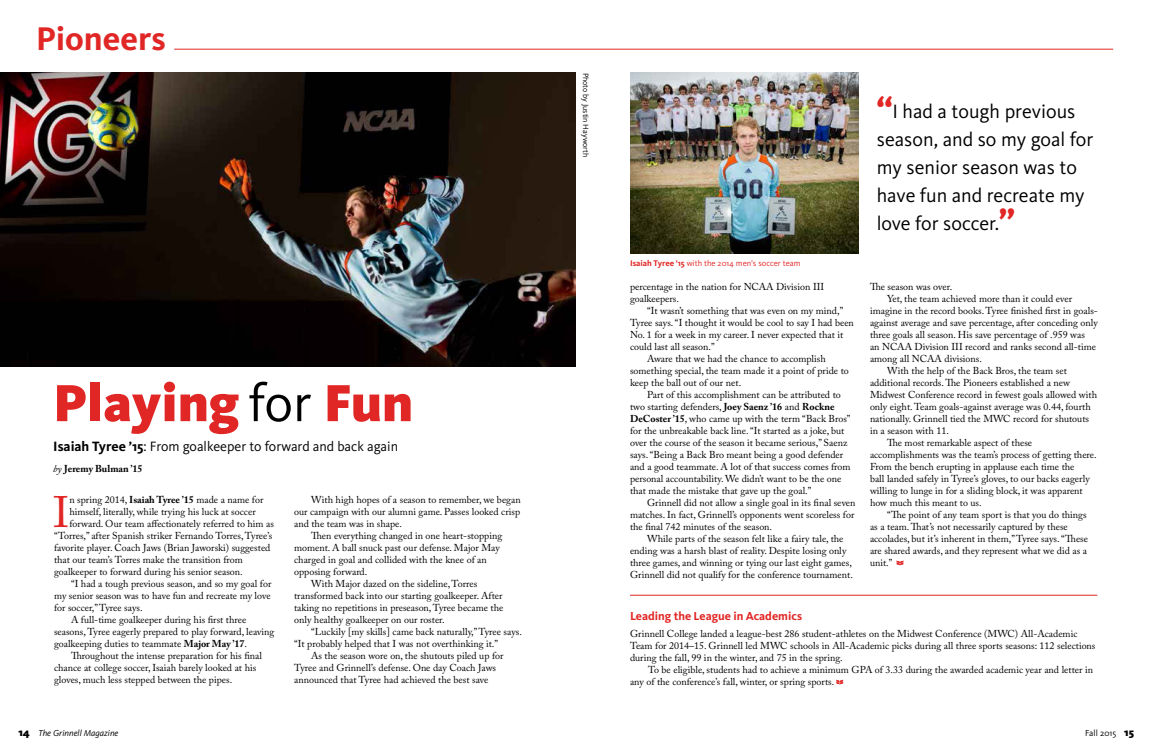
<style>
.page{position:relative;width:1152px;height:756px;background:#fff}
.page>*{position:absolute;margin:0;border:0;box-sizing:border-box;transform-origin:0 0}
.t1{font:900 54px "Kievit OT";color:#e12726}
.t2{font:43.8px "Adobe Caslon Pro";color:#e12726}
.t3{font:700 34px "Kievit OT";color:#e12726}
.t4{font:20px/28px "Kievit OT";color:#000}
.t5{font:14px "Kievit OT";color:#000}
.t6{font:700 12px "Kievit OT";color:#e12726}
.t7{font:10px/12px "Adobe Caslon Pro";color:#000}
.t8{font:700 10px "Adobe Caslon Pro";color:#000}
.t9{font:italic 9px "Kievit OT";color:#000}
.t10{font:9px "Kievit OT";color:#000}
.t11{font:8.5px "Kievit OT";color:#e12726}
.t12{font:8px "Kievit OT";color:#000}
.s1{font-weight:400;color:#000}
.s2{font-weight:700}
.s3{font-weight:400;font-style:italic}
.s4{font-weight:900;font-size:32px;color:#e12726}
.s5{font-weight:900;font-style:normal;font-size:11px}
.s6{font-weight:900;font-size:11px}
</style>
<div class="page">
<hr style="left:174px;top:49px;width:939px;height:1px;background:#e12726">
<hr style="left:630px;top:595px;width:467px;height:1px;background:#e12726">
<img style="left:0;top:73px;width:576px;height:293px">
<img style="left:630px;top:73px;width:228px;height:180px">
<svg style="left:897px;top:560px;width:6px;height:6px"></svg>
<svg style="left:836px;top:679px;width:7px;height:6px"></svg>
<h2 class="t3" style="left:36px;top:18px;width:131px">Pioneers</h2>
<h3 class="t1" style="left:53px;top:371px;width:361px">Playing <span class="s1">for</span> Fun</h3>
<p class="t5" style="left:53px;top:439px;width:346px"><span class="s2">Isaiah Tyree ’15</span>: From goalkeeper to forward and back again</p>
<p class="t8" style="left:53px;top:463px;width:91px"><span class="s3">by</span> Jeremy Bulman ’15</p>
<h2 class="t2" style="left:53px;top:486px;width:18px">I</h2>
<p class="t7" style="left:69px;top:493px;width:196px">n spring 2014, <span class="s2">Isaiah Tyree ’15</span> made a name for</p>
<p class="t7" style="left:294px;top:493px;width:228px;text-align:justify;text-indent:17px">With high hopes of a season to remember, we began our campaign with our alumni game. Passes looked crisp and the team was in shape.</p>
<p class="t7" style="left:294px;top:529px;width:210px;text-indent:17px">Then everything changed in one heart-stopping moment. A ball snuck past our defense. Major May charged in goal and collided with the knee of an opposing forward.</p>
<p class="t7" style="left:294px;top:577px;width:211px;text-indent:17px">With Major dazed on the sideline, Torres transformed back into our starting goalkeeper. After taking no repetitions in preseason, Tyree became the only healthy goalkeeper on our roster.</p>
<p class="t7" style="left:294px;top:625px;width:229px;text-indent:17px">“Luckily [my skills] came back naturally,”Tyree says. “It probably helped that I was not overthinking it.”</p>
<p class="t7" style="left:294px;top:649px;width:211px;text-indent:17px">As the season wore on, the shutouts piled up for<br>Tyree and Grinnell’s defense. One day Coach Jaws announced that Tyree had achieved the best save</p>
<p class="t7" style="left:69px;top:505px;width:188px">himself, literally, while trying his luck at soccer</p>
<p class="t7" style="left:69px;top:517px;width:206px">forward. Our team affectionately referred to him as</p>
<p class="t7" style="left:54px;top:529px;width:220px">“Torres,” after Spanish striker Fernando Torres, Tyree’s</p>
<p class="t7" style="left:54px;top:541px;width:218px">favorite player. Coach Jaws (Brian Jaworski) suggested</p>
<p class="t7" style="left:54px;top:553px;width:190px">that our team’s Torres make the transition from</p>
<p class="t7" style="left:54px;top:565px;width:190px">goalkeeper to forward during his senior season.</p>
<p class="t7" style="left:71px;top:577px;width:202px">“I had a tough previous season, and so my goal for</p>
<p class="t7" style="left:54px;top:589px;width:218px">my senior season was to have fun and recreate my love</p>
<p class="t7" style="left:54px;top:601px;width:90px">for soccer,”Tyree says.</p>
<p class="t7" style="left:71px;top:613px;width:177px">A full-time goalkeeper during his first three</p>
<p class="t7" style="left:54px;top:625px;width:222px">seasons, Tyree eagerly prepared to play forward, leaving</p>
<p class="t7" style="left:54px;top:637px;width:195px">goalkeeping duties to teammate <span class="s2">Major May ’17</span>.</p>
<p class="t7" style="left:71px;top:649px;width:193px">Throughout the intense preparation for his final</p>
<p class="t7" style="left:54px;top:661px;width:204px">chance at college soccer, Isaiah barely looked at his</p>
<p class="t7" style="left:54px;top:673px;width:180px">gloves, much less stepped between the pipes.</p>
<p class="t12" style="left:590px;top:73px;width:86px;rotate:90deg">Photo by Justin Hayworth</p>
<p class="t11" style="left:630px;top:258px;width:172px"><span class="s2">Isaiah Tyree ’15</span> with the 2014 men’s soccer team</p>
<p class="t7" style="left:630px;top:280px;width:196px">percentage in the nation for NCAA Division III goalkeepers.</p>
<p class="t7" style="left:630px;top:304px;width:225px;text-indent:17px">“It wasn’t something that was even on my mind,” Tyree says. “I thought it would be cool to say I had been No. 1 for a week in my career. I never expected that it could last all season.”</p>
<p class="t7" style="left:630px;top:352px;width:220px;text-indent:17px">Aware that we had the chance to accomplish something special, the team made it a point of pride to keep the ball out of our net.</p>
<p class="t7" style="left:630px;top:388px;width:222px;text-indent:17px">Part of this accomplishment can be attributed to two starting defenders, <span class="s2">Joey Saenz ’16</span> and <span class="s2">Rockne DeCoster ’15</span>, who came up with the term “Back Bros” for the unbreakable back line. “It started as a joke, but over the course of the season it became serious,” Saenz says. “Being a Back Bro meant being a good defender and a good teammate. A lot of that success comes from personal accountability. We didn’t want to be the one that made the mistake that gave up the goal.”</p>
<p class="t7" style="left:630px;top:496px;width:227px;text-align:justify;text-indent:17px">Grinnell did not allow a single goal in its final seven matches. In fact, Grinnell’s opponents went scoreless for the final 742 minutes of the season.</p>
<p class="t7" style="left:630px;top:532px;width:224px;text-indent:17px">While parts of the season felt like a fairy tale, the ending was a harsh blast of reality. Despite losing only three games, and winning or tying our last eight games, Grinnell did not qualify for the conference tournament.</p>
<p class="t4" style="left:877px;top:98px;width:218px"><span class="s4">“</span>I had a tough previous season, and so my goal for my senior season was to have fun and recreate my love for soccer.<span class="s4">”</span></p>
<p class="t7" style="left:870px;top:280px;width:84px">The season was over.</p>
<p class="t7" style="left:870px;top:292px;width:230px;text-indent:17px">Yet, the team achieved more than it could ever imagine in the record books. Tyree finished first in goals&shy;against average and save percentage, after conceding only three goals all season. His save percentage of .959 was<br>an NCAA Division III record and ranks second all-time among all NCAA divisions.</p>
<p class="t7" style="left:870px;top:364px;width:229px;text-indent:17px">With the help of the Back Bros, the team set additional records. The Pioneers established a new Midwest Conference record in fewest goals allowed with only eight. Team goals-against average was 0.44, fourth nationally. Grinnell tied the MWC record for shutouts in a season with 11.</p>
<p class="t7" style="left:870px;top:436px;width:228px;text-indent:17px">The most remarkable aspect of these accomplishments was the team’s process of getting there.<br>From the bench erupting in applause each time the<br>ball landed safely in Tyree’s gloves, to our backs eagerly willing to lunge in for a sliding block, it was apparent how much this meant to us.</p>
<p class="t7" style="left:870px;top:508px;width:220px;text-indent:17px">“The point of any team sport is that you do things as a team. That’s not necessarily captured by these accolades, but it’s inherent in them,”Tyree says. “These are shared awards, and they represent what we did as a unit.”</p>
<h3 class="t6" style="left:630px;top:609px;width:174px">Leading the League in Academics</h3>
<p class="t7" style="left:630px;top:627px;width:467px">Grinnell College landed a league-best 286 student-athletes on the Midwest Conference (MWC) All-Academic<br>Team for 2014–15. Grinnell led MWC schools in All-Academic picks during all three sports seasons: 112 selections during the fall, 99 in the winter, and 75 in the spring.</p>
<p class="t7" style="left:630px;top:663px;width:465px;text-indent:18px">To be eligible, students had to achieve a minimum GPA of 3.33 during the awarded academic year and letter in any of the conference’s fall, winter, or spring sports.</p>
<p class="t9" style="left:18px;top:728px;width:101px"><span class="s5">14</span> The Grinnell Magazine</p>
<p class="t10" style="left:1085px;top:728px;width:50px">Fall 2015 <span class="s6">15</span></p>
</div>
